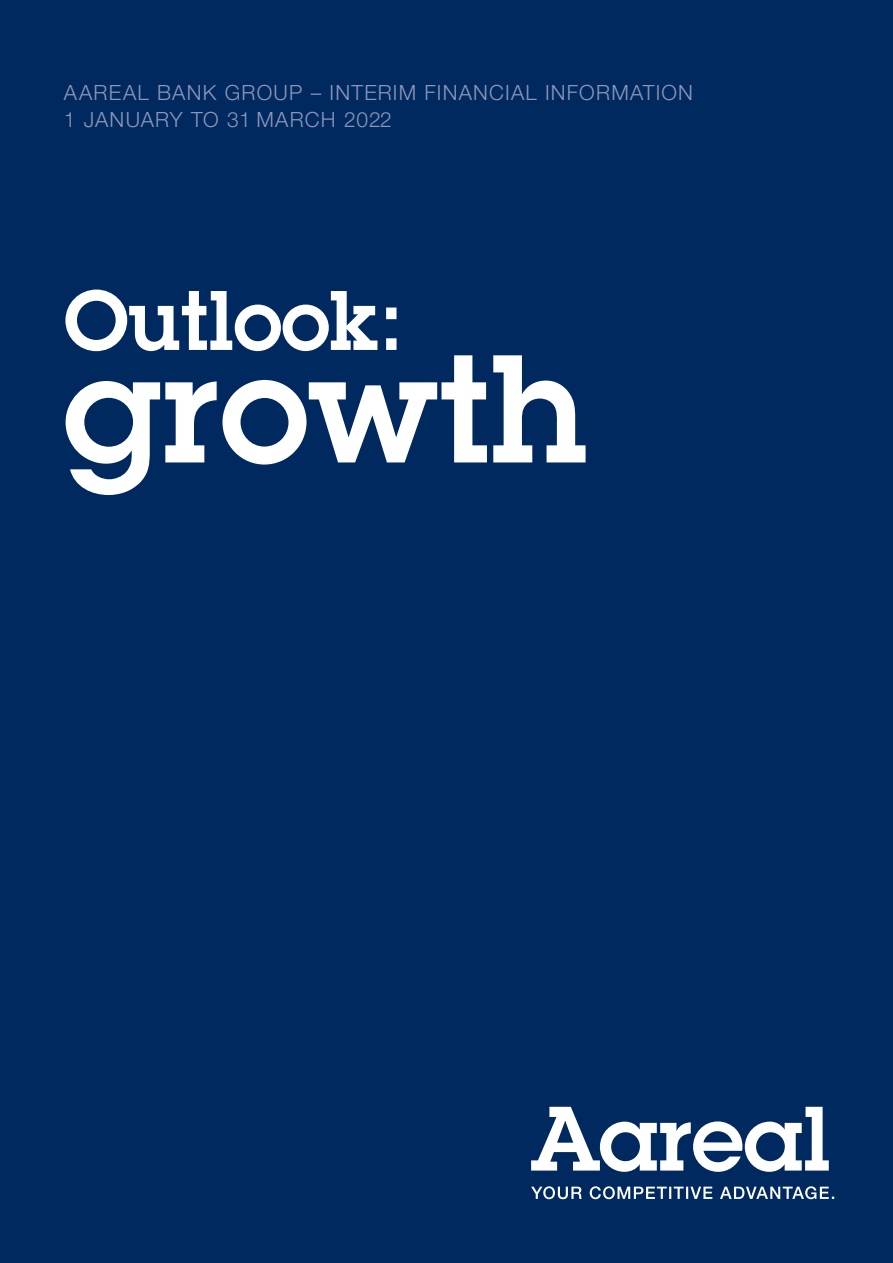
<style>
.page{position:relative;width:893px;height:1263px;background:#002a5f}
.page>*{position:absolute;margin:0;border:0;box-sizing:border-box;transform-origin:0 0}
.t1{font:600 150px "Lubalin Graph LT";color:#fff}
.t2{font:600 82.5px "Lubalin Graph LT";color:#fff}
.t3{font:300 21px/27px "Helvetica Neue LT Std";letter-spacing:.055em;color:#8e96b9}
</style>
<div class="page">
<svg style="left:531px;top:1186px;width:303px;height:13px"></svg>
<svg style="left:531px;top:1107px;width:298px;height:65px"></svg>
<p class="t3" style="left:64px;top:79px;width:631px">AAREAL BANK GROUP – INTERIM FINANCIAL INFORMATION<br>1 JANUARY TO 31 MARCH 2022</p>
<h2 class="t2" style="left:64px;top:266px;width:341px">Outlook:</h2>
<h1 class="t1" style="left:64px;top:310px;width:524px">growth</h1>
</div>
